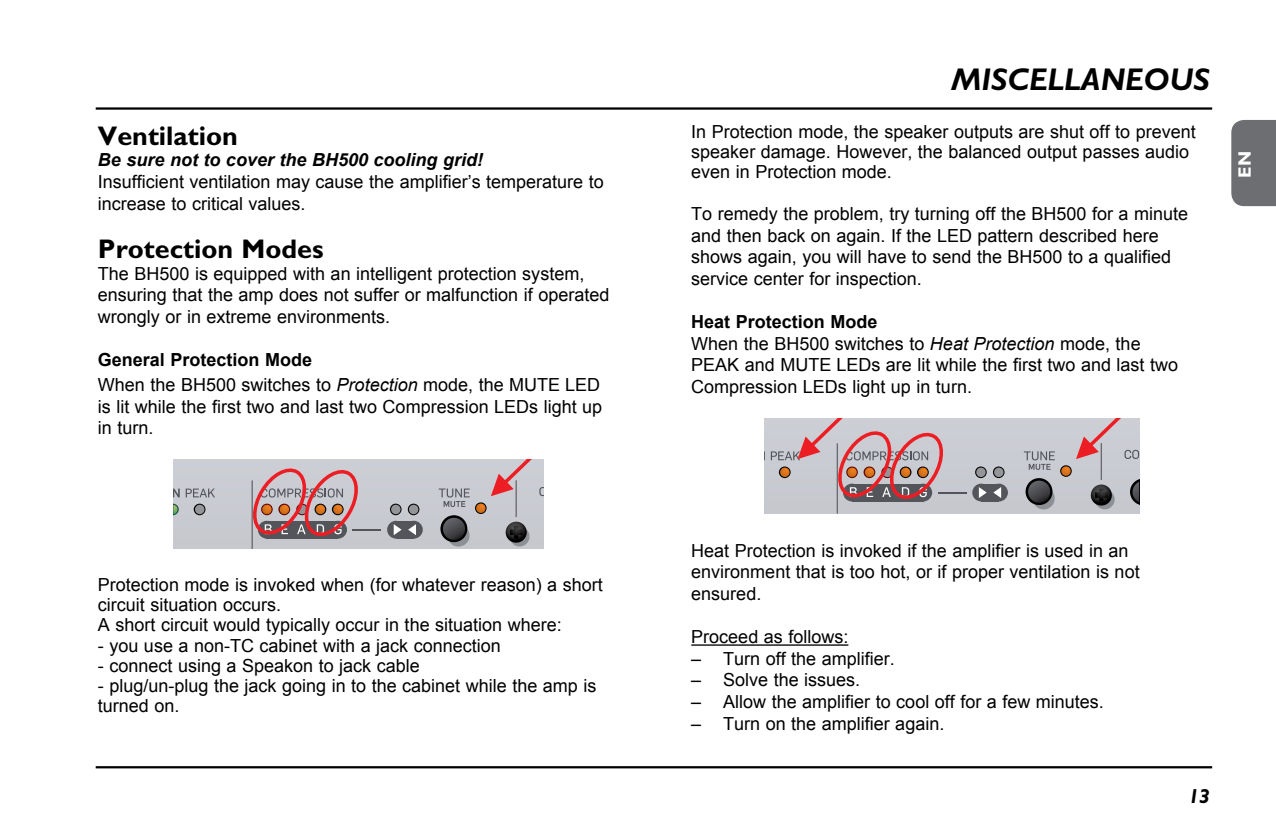
<style>
.page{position:relative;width:1276px;height:830px;background:#fff}
.page>*{position:absolute;margin:0;border:0;box-sizing:border-box;transform-origin:0 0}
.t1{font:italic 700 31.5px "Gill Sans";color:#000}
.t2{font:700 27px "Gill Sans";color:#000}
.t3{font:italic 700 20.25px "Gill Sans";color:#000}
.t4{font:18px/21.6px "Arial";color:#000}
.t5{font:italic 700 18px "Arial";color:#000}
.t6{font:700 18px "Gill Sans";color:#fff}
.s1{font-weight:700}
.s2{font-style:italic}
</style>
<div class="page">
<div style="left:1231px;top:120px;width:45px;height:86px;background:#6d6e71"></div>
<div style="left:173px;top:459px;width:370px;height:89px;background:#c7cad0"></div>
<svg style="left:173px;top:488px;width:7px;height:9px"></svg>
<svg style="left:186px;top:488px;width:29px;height:9px"></svg>
<svg style="left:173px;top:503px;width:6px;height:12px"></svg>
<svg style="left:194px;top:503px;width:11px;height:12px"></svg>
<div style="left:195px;top:504px;width:9px;height:10px;background:#939598;border-radius:50%"></div>
<svg style="left:447px;top:524px;width:22px;height:22px"></svg>
<svg style="left:509px;top:526px;width:20px;height:20px"></svg>
<svg style="left:506px;top:521px;width:21px;height:21px"></svg>
<hr style="left:251px;top:480px;width:2px;height:68px;background:#696a6f">
<svg style="left:440px;top:515px;width:27px;height:27px"></svg>
<div style="left:443px;top:517px;width:22px;height:22px;background:#2c2c2f;border-radius:11px"></div>
<svg style="left:251px;top:459px;width:292px;height:79px"></svg>
<hr style="left:691px;top:644px;width:157px;height:1px;background:#000">
<div style="left:764px;top:418px;width:375px;height:95px;background:#c6c8ce"></div>
<hr style="left:836px;top:443px;width:2px;height:70px;background:#696a6f">
<svg style="left:771px;top:418px;width:368px;height:91px"></svg>
<hr style="left:96px;top:107px;width:1116px;height:3px;background:#000">
<hr style="left:96px;top:765px;width:1116px;height:3px;background:#000">
<h2 class="t2" style="left:98px;top:119px;width:142px">Ventilation</h2>
<p class="t5" style="left:98px;top:148px;width:387px">Be sure not to cover the BH500 cooling grid!</p>
<p class="t4" style="left:98px;top:171px;width:507px">Insufficient ventilation may cause the amplifier’s temperature to increase to critical values.</p>
<h2 class="t2" style="left:98px;top:233px;width:227px">Protection Modes</h2>
<p class="t4" style="left:98px;top:262px;width:513px">The BH500 is equipped with an intelligent protection system, ensuring that the amp does not suffer or malfunction if operated wrongly or in extreme environments.</p>
<p class="t4" style="left:98px;top:347px;width:504px;line-height:24.8px"><span class="s1">General Protection Mode<br></span>When the BH500 switches to <span class="s2">Protection</span> mode, the MUTE LED</p>
<p class="t4" style="left:98px;top:395px;width:506px">is lit while the first two and last two Compression LEDs light up in turn.</p>
<p class="t4" style="left:98px;top:574px;width:506px;line-height:20.2px">Protection mode is invoked when (for whatever reason) a short circuit situation occurs.<br>A short circuit would typically occur in the situation where:</p>
<p class="t4" style="left:98px;top:634px;width:404px">- you use a non-TC cabinet with a jack connection</p>
<p class="t4" style="left:98px;top:654px;width:323px">- connect using a Speakon to jack cable</p>
<p class="t4" style="left:98px;top:675px;width:500px;line-height:20.2px">- plug/un-plug the jack going in to the cabinet while the amp is turned on.</p>
<h1 class="t1" style="left:951px;top:61px;width:259px">MISCELLANEOUS</h1>
<p class="t4" style="left:691px;top:121px;width:506px;line-height:20.2px">In Protection mode, the speaker outputs are shut off to prevent speaker damage. However, the balanced output passes audio even in Protection mode.</p>
<p class="t4" style="left:691px;top:203px;width:498px">To remedy the problem, try turning off the BH500 for a minute and then back on again. If the LED pattern described here shows again, you will have to send the BH500 to a qualified service center for inspection.</p>
<p class="t4" style="left:691px;top:311px;width:488px"><span class="s1">Heat Protection Mode<br></span>When the BH500 switches to <span class="s2">Heat Protection</span> mode, the PEAK and MUTE LEDs are lit while the first two and last two Compression LEDs light up in turn.</p>
<p class="t6" style="left:1234px;top:178px;width:28px;rotate:-90deg">EN</p>
<p class="t4" style="left:691px;top:539px;width:450px">Heat Protection is invoked if the amplifier is used in an environment that is too hot, or if proper ventilation is not ensured.</p>
<p class="t4" style="left:691px;top:626px;width:159px">Proceed as follows:</p>
<p class="t4" style="left:691px;top:647px;width:205px">– Turn off the amplifier.</p>
<p class="t4" style="left:691px;top:669px;width:170px">– Solve the issues.</p>
<p class="t4" style="left:691px;top:690px;width:414px">– Allow the amplifier to cool off for a few minutes.</p>
<p class="t4" style="left:691px;top:712px;width:254px">– Turn on the amplifier again.</p>
<p class="t3" style="left:1188px;top:784px;width:23px">13</p>
</div>
